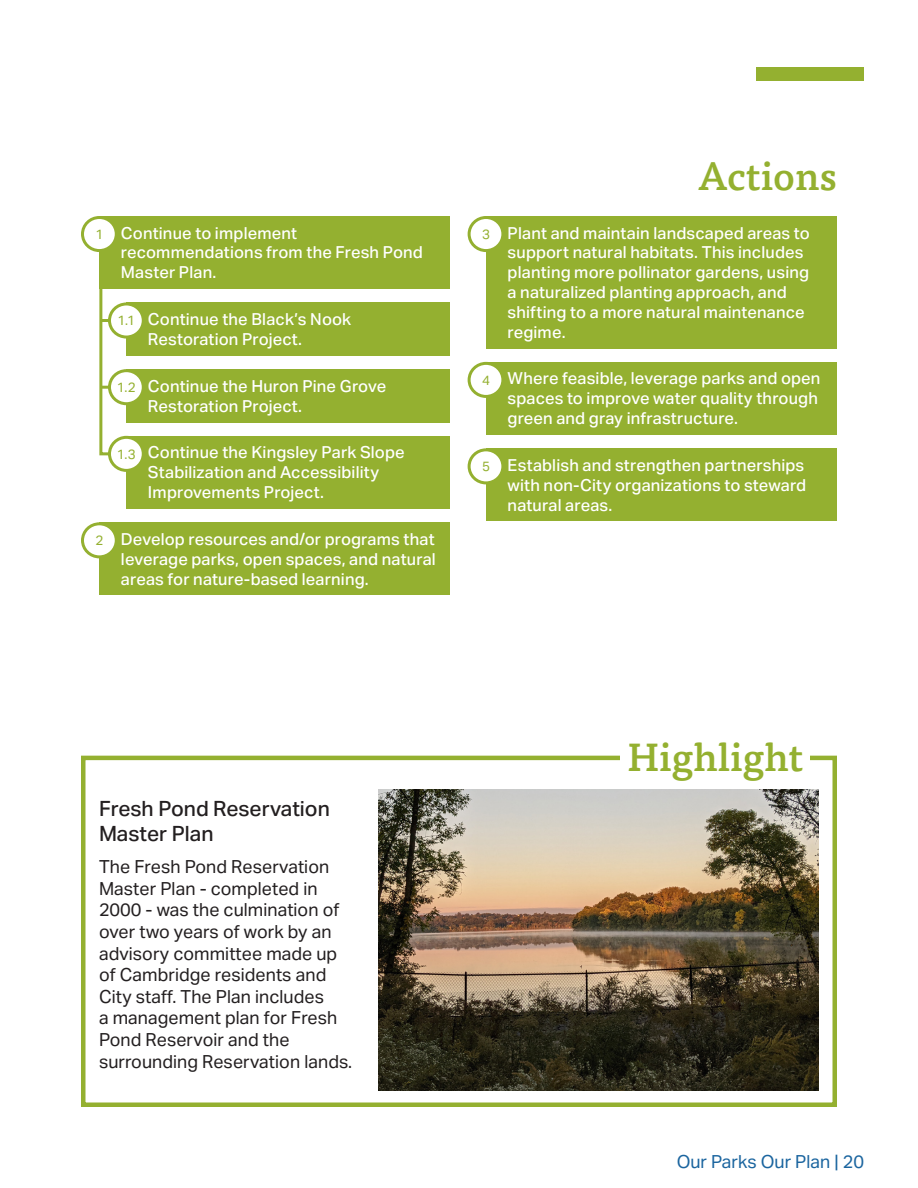
<style>
.page{position:relative;width:918px;height:1188px;background:#fff}
.page>*{position:absolute;margin:0;border:0;box-sizing:border-box;transform-origin:0 0}
.t1{font:500 39px "Tisa Pro";color:#94b030}
.Subheader{font:500 21px/25.2px "Aktiv Grotesk";color:#231f20}
.t2{font:18px/21.6px "Aktiv Grotesk";color:#231f20}
.t3{font:18px "Aktiv Grotesk";color:#1b659f}
.t4{font:500 16.5px/19.8px "Aktiv Grotesk";letter-spacing:.01em;color:#fff}
.t5{font:13.5px "Aktiv Grotesk";color:#94b030}
</style>
<div class="page">
<div style="left:757px;top:68px;width:107px;height:13px;background:#94b030"></div>
<div style="left:81px;top:756px;width:756px;height:351px;border:4px solid #94b030"></div>
<div style="left:621px;top:743px;width:189px;height:28px;background:#fff"></div>
<div style="left:486px;top:216px;width:351px;height:132px;background:#94b030"></div>
<div style="left:469px;top:217px;width:34px;height:34px;background:#fff;border-radius:50%"></div>
<div style="left:468px;top:216px;width:36px;height:36px;border:3px solid #94b030;border-radius:50%"></div>
<div style="left:486px;top:362px;width:351px;height:73px;background:#94b030"></div>
<div style="left:469px;top:363px;width:34px;height:33px;background:#fff;border-radius:50%"></div>
<div style="left:468px;top:362px;width:36px;height:36px;border:3px solid #94b030;border-radius:50%"></div>
<div style="left:486px;top:448px;width:351px;height:73px;background:#94b030"></div>
<div style="left:469px;top:450px;width:34px;height:33px;background:#fff;border-radius:50%"></div>
<div style="left:468px;top:448px;width:36px;height:36px;border:3px solid #94b030;border-radius:50%"></div>
<div style="left:99px;top:522px;width:351px;height:73px;background:#94b030"></div>
<div style="left:126px;top:436px;width:324px;height:73px;background:#94b030"></div>
<div style="left:109px;top:437px;width:34px;height:33px;background:#fff;border-radius:50%"></div>
<div style="left:108px;top:436px;width:37px;height:36px;border:3px solid #94b030;border-radius:50%"></div>
<div style="left:82px;top:524px;width:34px;height:33px;background:#fff;border-radius:50%"></div>
<div style="left:81px;top:522px;width:37px;height:36px;border:3px solid #94b030;border-radius:50%"></div>
<div style="left:99px;top:216px;width:351px;height:73px;background:#94b030"></div>
<div style="left:126px;top:369px;width:324px;height:53px;background:#94b030"></div>
<div style="left:109px;top:371px;width:34px;height:33px;background:#fff;border-radius:50%"></div>
<div style="left:108px;top:369px;width:37px;height:36px;border:3px solid #94b030;border-radius:50%"></div>
<div style="left:126px;top:302px;width:324px;height:54px;background:#94b030"></div>
<div style="left:109px;top:304px;width:34px;height:33px;background:#fff;border-radius:50%"></div>
<div style="left:108px;top:302px;width:37px;height:37px;border:3px solid #94b030;border-radius:50%"></div>
<div style="left:82px;top:217px;width:34px;height:34px;background:#fff;border-radius:50%"></div>
<div style="left:81px;top:216px;width:37px;height:36px;border:3px solid #94b030;border-radius:50%"></div>
<svg style="left:99px;top:289px;width:13px;height:168px"></svg>
<img style="left:379px;top:790px;width:440px;height:301px">
<p class="t5" style="left:95px;top:226px;width:9px">1</p>
<p class="t5" style="left:95px;top:533px;width:9px">2</p>
<p class="t4" style="left:121px;top:223px;width:303px">Continue to implement recommendations from the Fresh Pond<br>Master Plan.</p>
<p class="t5" style="left:118px;top:313px;width:19px">1.1</p>
<p class="t4" style="left:148px;top:309px;width:205px">Continue the Black’s Nook<br>Restoration Project.</p>
<p class="t5" style="left:117px;top:379px;width:20px">1.2</p>
<p class="t4" style="left:148px;top:376px;width:240px">Continue the Huron Pine Grove<br>Restoration Project.</p>
<p class="t5" style="left:117px;top:446px;width:20px">1.3</p>
<p class="t4" style="left:148px;top:443px;width:258px">Continue the Kingsley Park Slope<br>Stabilization and Accessibility<br>Improvements Project.</p>
<p class="t4" style="left:121px;top:529px;width:316px;text-align:justify">Develop resources and/or programs that leverage parks, open spaces, and natural areas for nature-based learning.</p>
<p class="t1" style="left:698px;top:147px;width:141px">Actions</p>
<p class="t5" style="left:482px;top:226px;width:9px">3</p>
<p class="t4" style="left:508px;top:223px;width:304px">Plant and maintain landscaped areas to support natural habitats. This includes planting more pollinator gardens, using a naturalized planting approach, and shifting to a more natural maintenance regime.</p>
<p class="t5" style="left:482px;top:372px;width:9px">4</p>
<p class="t4" style="left:508px;top:369px;width:314px">Where feasible, leverage parks and open spaces to improve water quality through green and gray infrastructure.</p>
<p class="t5" style="left:482px;top:459px;width:9px">5</p>
<p class="t4" style="left:508px;top:455px;width:300px;text-align:justify">Establish and strengthen partnerships with non-City organizations to steward natural areas.</p>
<p class="Subheader" style="left:99px;top:796px;width:232px">Fresh Pond Reservation<br>Master Plan</p>
<p class="t2" style="left:99px;top:856px;width:255px">The Fresh Pond Reservation<br>Master Plan - completed in<br>2000 - was the culmination of over two years of work by an advisory committee made up of Cambridge residents and<br>City staff. The Plan includes<br>a management plan for Fresh<br>Pond Reservoir and the surrounding Reservation lands.</p>
<p class="t1" style="left:627px;top:727px;width:177px">Highlight</p>
<p class="t3" style="left:677px;top:1152px;width:189px">Our Parks Our Plan | 20</p>
</div>
